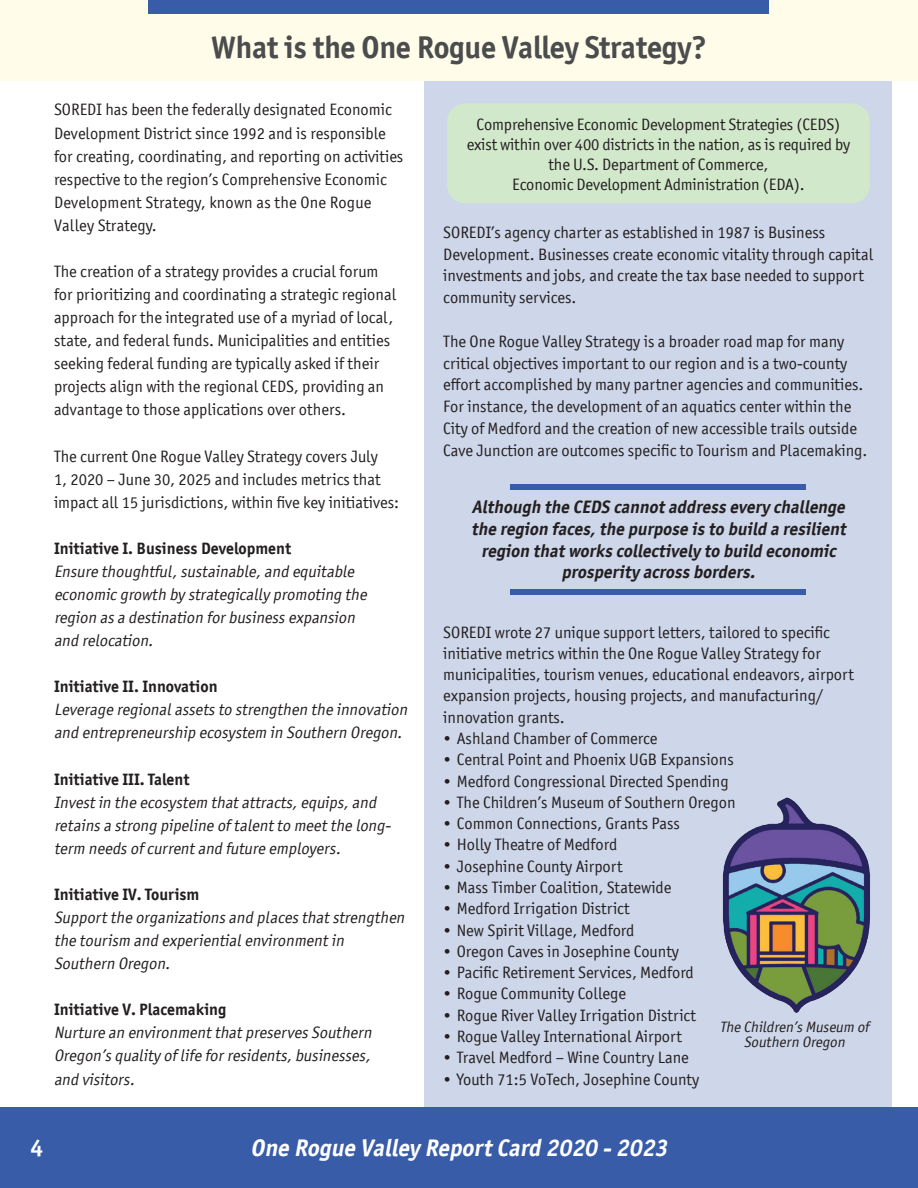
<style>
.page{position:relative;width:918px;height:1188px;background:#fff}
.page>*{position:absolute;margin:0;border:0;box-sizing:border-box;transform-origin:0 0}
.t1{font:700 31.5px "Officina Sans ITC Pro";letter-spacing:-.01em;color:#4b4c4d}
.t2{font:italic 700 24px "Officina Sans ITC Pro";color:#fff}
.t3{font:700 24px "Officina Sans ITC Pro";color:#fff}
.t4{font:italic 700 18px/21.6px "Officina Sans ITC Pro";color:#231f20;text-align:center}
.Body{font:16.5px/23.1px "Officina Sans ITC Pro";color:#231f20}
.Body-2{font:italic 16.5px/23.1px "Officina Sans ITC Pro";color:#231f20}
.Body-3{font:700 16.5px "Officina Sans ITC Pro";color:#231f20}
.t5{font:italic 15px/15px "Officina Sans ITC Pro";color:#231f20;text-align:center}
</style>
<div class="page">
<div style="left:424px;top:81px;width:468px;height:1026px;background:#ced6e9"></div>
<div style="left:0;top:1107px;width:918px;height:81px;background:#395ca8"></div>
<div style="left:0;top:0;width:918px;height:81px;background:#fffde9"></div>
<div style="left:148px;top:0;width:622px;height:14px;background:#395ca8"></div>
<div style="left:447px;top:104px;width:423px;height:99px;background:#d2e8cb;border-radius:18px"></div>
<img style="left:722px;top:797px;width:149px;height:216px">
<div style="left:511px;top:484px;width:295px;height:6px;background:#395ca8"></div>
<div style="left:511px;top:589px;width:295px;height:5px;background:#395ca8"></div>
<p class="t1" style="left:211px;top:28px;width:497px">What is the One Rogue Valley Strategy?</p>
<p class="Body" style="left:54px;top:98px;width:351px">SOREDI has been the federally designated Economic Development District since 1992 and is responsible for creating, coordinating, and reporting on activities respective to the region’s Comprehensive Economic Development Strategy, known as the One Rogue Valley Strategy.</p>
<p class="Body" style="left:54px;top:260px;width:344px">The creation of a strategy provides a crucial forum for prioritizing and coordinating a strategic regional approach for the integrated use of a myriad of local, state, and federal funds. Municipalities and entities seeking federal funding are typically asked if their projects align with the regional CEDS, providing an advantage to those applications over others.</p>
<p class="Body" style="left:54px;top:444px;width:346px">The current One Rogue Valley Strategy covers July<br>1, 2020 – June 30, 2025 and includes metrics that impact all 15 jurisdictions, within five key initiatives:</p>
<p class="Body-3" style="left:54px;top:538px;width:239px">Initiative I. Business Development</p>
<p class="Body-2" style="left:54px;top:560px;width:318px">Ensure thoughtful,sustainable,and equitable economic growth by strategically promoting the region as a destination forbusiness expansion</p>
<p class="Body-2" style="left:54px;top:629px;width:104px">and relocation.</p>
<p class="Body-3" style="left:54px;top:676px;width:165px">Initiative II. Innovation</p>
<p class="Body-2" style="left:54px;top:698px;width:358px">Leverage regionalassets to strengthen the innovation and entrepreneurship ecosystem in Southern Oregon.</p>
<p class="Body-3" style="left:54px;top:769px;width:137px">Initiative III. Talent</p>
<p class="Body-2" style="left:54px;top:790px;width:341px">Investin the ecosystem thatattracts,equips,and retains a strong pipeline of talentto meetthe long&shy;term needs of currentand future employers.</p>
<p class="Body-3" style="left:54px;top:884px;width:147px">Initiative IV. Tourism</p>
<p class="Body-2" style="left:54px;top:906px;width:355px">Supportthe organizations and places thatstrengthen the tourism and experientialenvironmentin</p>
<p class="Body-2" style="left:54px;top:952px;width:121px">Southern Oregon.</p>
<p class="Body-3" style="left:54px;top:999px;width:174px">Initiative V. Placemaking</p>
<p class="Body-2" style="left:54px;top:1021px;width:323px">Nurture an environmentthatpreserves Southern<br>Oregon’s quality of life forresidents,businesses,</p>
<p class="Body-2" style="left:54px;top:1067px;width:85px">and visitors.</p>
<p class="Body" style="left:467px;top:115px;width:385px;line-height:19.8px;text-align:center">Comprehensive Economic Development Strategies (CEDS) exist within over 400 districts in the nation, as is required by the U.S. Department of Commerce,</p>
<p class="Body" style="left:512px;top:173px;width:294px">Economic Development Administration (EDA).</p>
<p class="Body" style="left:443px;top:221px;width:432px;line-height:21.8px">SOREDI’s agency charter as established in 1987 is Business Development. Businesses create economic vitality through capital investments and jobs, and create the tax base needed to support community services.</p>
<p class="Body" style="left:443px;top:330px;width:426px;line-height:21.8px">The One Rogue Valley Strategy is a broader road map for many critical objectives important to our region and is a two-county effort accomplished by many partner agencies and communities.<br>For instance, the development of an aquatics center within the City of Medford and the creation of new accessible trails outside Cave Junction are outcomes specific to Tourism and Placemaking.</p>
<p class="t4" style="left:471px;top:496px;width:380px">Although the CEDS cannotaddress every challenge the region faces,the purpose is to build a resilient region thatworks collectively to build economic prosperity across borders.</p>
<p class="Body" style="left:443px;top:621px;width:412px;line-height:21.3px">SOREDI wrote 27 unique support letters, tailored to specific initiative metrics within the One Rogue Valley Strategy for municipalities, tourism venues, educational endeavors, airport expansion projects, housing projects, and manufacturing/ innovation grants.</p>
<p class="Body" style="left:443px;top:727px;width:216px">• Ashland Chamber of Commerce</p>
<p class="Body" style="left:443px;top:748px;width:292px">• Central Point and Phoenix UGB Expansions</p>
<p class="Body" style="left:443px;top:769px;width:287px">• Medford Congressional Directed Spending</p>
<p class="Body" style="left:443px;top:791px;width:294px">• The Children’s Museum of Southern Oregon</p>
<p class="Body" style="left:443px;top:812px;width:238px">• Common Connections, Grants Pass</p>
<p class="Body" style="left:443px;top:833px;width:175px">• Holly Theatre of Medford</p>
<p class="Body" style="left:443px;top:854px;width:181px">• Josephine County Airport</p>
<p class="Body" style="left:443px;top:876px;width:230px">• Mass Timber Coalition, Statewide</p>
<p class="Body" style="left:443px;top:897px;width:188px">• Medford Irrigation District</p>
<p class="Body" style="left:443px;top:918px;width:193px">• New Spirit Village, Medford</p>
<p class="Body" style="left:443px;top:940px;width:237px">• Oregon Caves in Josephine County</p>
<p class="Body" style="left:443px;top:961px;width:252px">• Pacific Retirement Services, Medford</p>
<p class="Body" style="left:443px;top:982px;width:184px">• Rogue Community College</p>
<p class="Body" style="left:443px;top:1003px;width:254px">• Rogue River Valley Irrigation District</p>
<p class="Body" style="left:443px;top:1025px;width:240px">• Rogue Valley International Airport</p>
<p class="Body" style="left:443px;top:1046px;width:247px">• Travel Medford – Wine Country Lane</p>
<p class="Body" style="left:443px;top:1067px;width:257px">• Youth 71:5 VoTech, Josephine County</p>
<p class="t5" style="left:720px;top:1019px;width:151px">The Children’s Museum of<br>Southern Oregon</p>
<p class="t3" style="left:31px;top:1133px;width:14px">4</p>
<p class="t2" style="left:251px;top:1133px;width:424px">One Rogue Valley ReportCard 2020 -2023</p>
</div>
